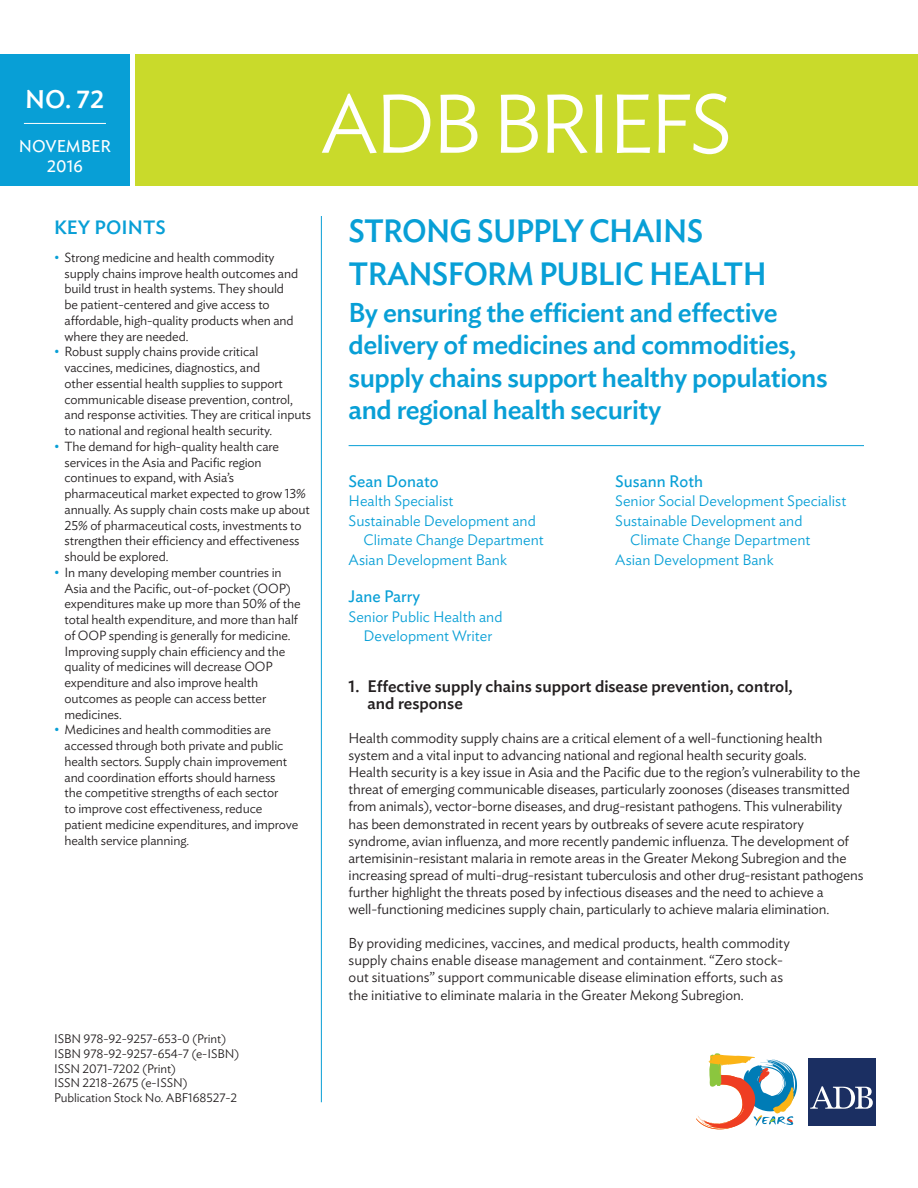
<style>
.page{position:relative;width:918px;height:1188px;background:#fff}
.page>*{position:absolute;margin:0;border:0;box-sizing:border-box;transform-origin:0 0}
.t1{font:300 82.35px "Ideal Sans";letter-spacing:-.04em;color:#fff}
.t2{font:500 31.95px/43.3px "Ideal Sans";letter-spacing:-.025em;color:#089fd6;scale:.96 1}
.t3{font:500 27px/32.4px "Ideal Sans";letter-spacing:-.015em;color:#089fd6}
.t4{font:500 25.35px "Ideal Sans";color:#fff}
.t5{font:500 19.2px "Ideal Sans";letter-spacing:.005em;color:#089fd6}
.t6{font:16.95px/20.2px "Ideal Sans";color:#fff;text-align:center}
.t7{font:500 16.5px/17.1px "Ideal Sans";color:#231f20}
.t8{font:16.5px "Ideal Sans";color:#089fd6}
.t9{font:300 15px/19.5px "Ideal Sans";color:#089fd6;text-align:center}
.t10{font:300 14.25px/17.1px "Ideal Sans";letter-spacing:-.01em;color:#231f20}
.t11{font:300 13.2px/15.8px "Ideal Sans";letter-spacing:-.01em;color:#231f20}
.t12{font:300 12.3px/14.9px "Ideal Sans";letter-spacing:-.005em;color:#231f20}
.s1{color:#089fd6}
</style>
<div class="page">
<div style="left:135px;top:54px;width:783px;height:131px;background:#c9da2b"></div>
<div style="left:0;top:54px;width:130px;height:131px;background:#089fd6"></div>
<hr style="left:321px;top:216px;width:1px;height:886px;background:#089fd6">
<hr style="left:24px;top:123px;width:82px;height:1px;background:#fff">
<hr style="left:349px;top:445px;width:515px;height:1px;background:#089fd6">
<svg style="left:696px;top:1053px;width:101px;height:76px"></svg>
<div style="left:809px;top:1058px;width:67px;height:68px;background:#1b2f62"></div>
<svg style="left:810px;top:1086px;width:63px;height:23px"></svg>
<h3 class="t4" style="left:25px;top:79px;width:81px">NO. 72</h3>
<p class="t6" style="left:19px;top:134px;width:94px">NOVEMBER<br>2016</p>
<h1 class="t1" style="left:321px;top:61px;width:413px">ADB BRIEFS</h1>
<h3 class="t5" style="left:54px;top:213px;width:113px">KEY POINTS</h3>
<p class="t11" style="left:64px;top:248px;width:235px;text-indent:-10px"><span class="s1">•</span> Strong medicine and health commodity supply chains improve health outcomes and build trust in health systems. They should be patient-centered and give access to affordable, high-quality products when and where they are needed.</p>
<p class="t11" style="left:64px;top:343px;width:248px;text-indent:-10px"><span class="s1">•</span> Robust supply chains provide critical<br>vaccines, medicines, diagnostics, and<br>other essential health supplies to support communicable disease prevention, control, and response activities. They are critical inputs to national and regional health security.</p>
<p class="t11" style="left:64px;top:437px;width:247px;text-indent:-10px"><span class="s1">•</span> The demand for high-quality health care services in the Asia and Pacific region continues to expand, with Asia’s pharmaceutical market expected to grow 13% annually. As supply chain costs make up about 25% of pharmaceutical costs, investments to strengthen their efficiency and effectiveness should be explored.</p>
<p class="t11" style="left:64px;top:563px;width:238px;text-indent:-10px"><span class="s1">•</span> In many developing member countries in Asia and the Pacific, out-of-pocket (OOP) expenditures make up more than 50% of the total health expenditure, and more than half of OOP spending is generally for medicine.<br>Improving supply chain efficiency and the quality of medicines will decrease OOP expenditure and also improve health outcomes as people can access better medicines.</p>
<p class="t11" style="left:64px;top:721px;width:235px;text-indent:-10px"><span class="s1">•</span> Medicines and health commodities are accessed through both private and public health sectors. Supply chain improvement and coordination efforts should harness<br>the competitive strengths of each sector<br>to improve cost effectiveness, reduce patient medicine expenditures, and improve health service planning.</p>
<p class="t12" style="left:54px;top:1030px;width:187px">ISBN 978-92-9257-653-0 (Print)<br>ISBN 978-92-9257-654-7 (e-ISBN)<br>ISSN 2071-7202 (Print)<br>ISSN 2218-2675 (e-ISSN)<br>Publication Stock No. ABF168527-2</p>
<h2 class="t2" style="left:349px;top:206px;width:437px">Strong Supply Chains<br>Transfo rm Public Health</h2>
<h3 class="t3" style="left:349px;top:294px;width:481px">By ensuring the efficient and effective delivery of medicines and commodities, supply chains support healthy populations and regional health security</h3>
<p class="t8" style="left:349px;top:468px;width:92px">Sean Donato</p>
<p class="t9" style="left:349px;top:490px;width:106px">Health Specialist</p>
<p class="t9" style="left:349px;top:509px;width:189px">Sustainable Development and</p>
<p class="t9" style="left:364px;top:529px;width:182px">Climate Change Department</p>
<p class="t9" style="left:349px;top:548px;width:160px">Asian Development Bank</p>
<p class="t8" style="left:349px;top:584px;width:73px">Jane Parry</p>
<p class="t9" style="left:349px;top:605px;width:155px">Senior Public Health and<br>Development Writer</p>
<p class="t8" style="left:615px;top:468px;width:89px">Susann Roth</p>
<p class="t9" style="left:615px;top:490px;width:233px">Senior Social Development Specialist</p>
<p class="t9" style="left:615px;top:509px;width:189px">Sustainable Development and</p>
<p class="t9" style="left:630px;top:529px;width:182px">Climate Change Department</p>
<p class="t9" style="left:615px;top:548px;width:160px">Asian Development Bank</p>
<p class="t7" style="left:368px;top:676px;width:426px;text-indent:-19px">1. Effective supply chains support disease prevention, control, and response</p>
<p class="t10" style="left:349px;top:728px;width:516px">Health commodity supply chains are a critical element of a well-functioning health system and a vital input to advancing national and regional health security goals.<br>Health security is a key issue in Asia and the Pacific due to the region’s vulnerability to the threat of emerging communicable diseases, particularly zoonoses (diseases transmitted from animals), vector-borne diseases, and drug-resistant pathogens. This vulnerability has been demonstrated in recent years by outbreaks of severe acute respiratory syndrome, avian influenza, and more recently pandemic influenza. The development of artemisinin-resistant malaria in remote areas in the Greater Mekong Subregion and the increasing spread of multi-drug-resistant tuberculosis and other drug-resistant pathogens further highlight the threats posed by infectious diseases and the need to achieve a well-functioning medicines supply chain, particularly to achieve malaria elimination.</p>
<p class="t10" style="left:349px;top:934px;width:443px">By providing medicines, vaccines, and medical products, health commodity supply chains enable disease management and containment. “Zero stock&shy;out situations” support communicable disease elimination efforts, such as the initiative to eliminate malaria in the Greater Mekong Subregion.</p>
</div>
